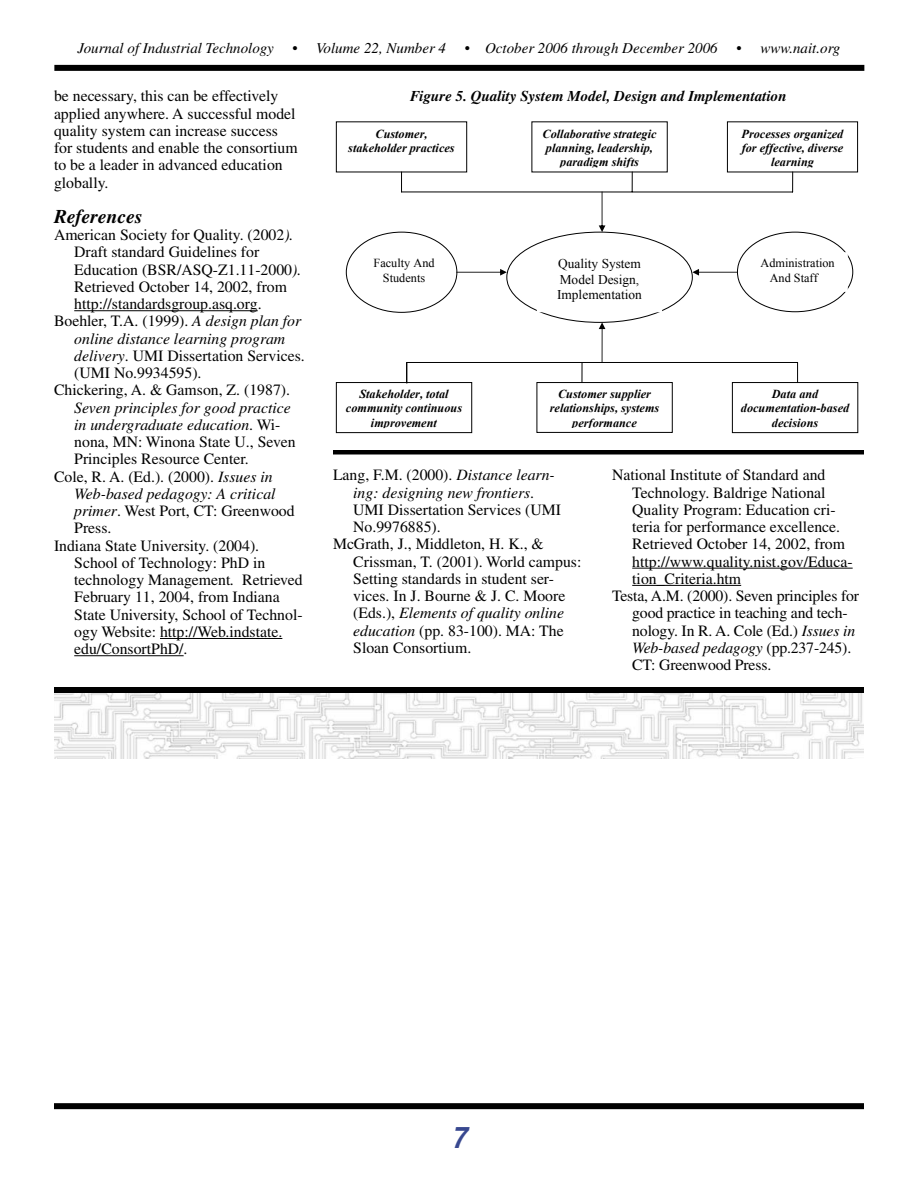
<style>
.page{position:relative;width:918px;height:1188px;background:#fff}
.page>*{position:absolute;margin:0;border:0;box-sizing:border-box;transform-origin:0 0}
.t1{font:italic 700 30px "Helvetica";color:#384890;scale:.9 1}
.HEADING{font:italic 700 19.5px "Times";color:#000}
.REFERENCES{font:15.75px/17.2px "Times";color:#000}
.BODYTEXT{font:15.75px/17.2px "Times";color:#000}
.t2{font:italic 15px "Times";color:#000}
.t3{font:italic 700 15px "Times";color:#000}
.t4{font:13.35px/15.5px "Times New Roman";color:#000}
.t5{font:italic 700 12.3px/14.1px "Times New Roman";color:#000;text-align:center}
.t6{font:12.3px "Times New Roman";color:#000}
.s1{font-style:italic}
</style>
<div class="page">
<div style="left:54px;top:65px;width:810px;height:6px;background:#000"></div>
<div style="left:54px;top:1103px;width:810px;height:6px;background:#000"></div>
<hr style="left:74px;top:310px;width:184px;height:1px;background:#000">
<hr style="left:160px;top:638px;width:122px;height:1px;background:#000">
<hr style="left:74px;top:655px;width:110px;height:1px;background:#000">
<div style="left:333px;top:450px;width:531px;height:5px;background:#000"></div>
<div style="left:727px;top:121px;width:131px;height:51px;border:1px solid #020202"></div>
<div style="left:336px;top:121px;width:131px;height:51px;border:1px solid #020202"></div>
<div style="left:336px;top:382px;width:136px;height:51px;border:1px solid #020202"></div>
<div style="left:536px;top:382px;width:137px;height:51px;border:1px solid #020202"></div>
<div style="left:732px;top:382px;width:126px;height:51px;border:1px solid #020202"></div>
<svg style="left:456px;top:269px;width:51px;height:7px"></svg>
<svg style="left:692px;top:269px;width:46px;height:7px"></svg>
<svg style="left:406px;top:322px;width:392px;height:62px"></svg>
<svg style="left:401px;top:171px;width:393px;height:61px"></svg>
<hr style="left:632px;top:568px;width:221px;height:1px;background:#000">
<hr style="left:632px;top:585px;width:109px;height:1px;background:#000">
<img style="left:54px;top:693px;width:809px;height:65px">
<div style="left:54px;top:687px;width:810px;height:6px;background:#000"></div>
<p class="t2" style="left:78px;top:39px;width:198px">Journal of Industrial Technology</p>
<p class="t2" style="left:293px;top:39px;width:155px">• Volume 22, Number 4</p>
<p class="t2" style="left:465px;top:39px;width:254px">• October 2006 through December 2006</p>
<p class="t2" style="left:736px;top:39px;width:106px">• www.nait.org</p>
<p class="BODYTEXT" style="left:54px;top:87px;width:245px">be necessary, this can be effectively applied anywhere. A successful model quality system can increase success for students and enable the consortium to be a leader in advanced education globally.</p>
<p class="HEADING" style="left:54px;top:205px;width:90px">References</p>
<p class="REFERENCES" style="left:74px;top:226px;width:229px;text-indent:-20px">American Society for Quality. (2002<span class="s1">).<br></span>Draft standard Guidelines for Education (BSR/ASQ-Z1.11-2000<span class="s1">).<br></span>Retrieved October 14, 2002, from http://standardsgroup.asq.org.</p>
<p class="REFERENCES" style="left:74px;top:312px;width:232px;text-indent:-20px">Boehler, T.A. (1999). <span class="s1">A design plan for online distance learning program delivery</span>. UMI Dissertation Services. (UMI No.9934595).</p>
<p class="REFERENCES" style="left:74px;top:381px;width:223px;text-indent:-20px">Chickering, A. &amp; Gamson, Z. (1987).<br><span class="s1">Seven principles for good practice in undergraduate education</span>. Wi&shy;nona, MN: Winona State U., Seven Principles Resource Center.</p>
<p class="REFERENCES" style="left:74px;top:468px;width:222px;text-indent:-20px">Cole, R. A. (Ed.). (2000). <span class="s1">Issues in<br>Web-based pedagogy: A critical primer</span>. West Port, CT: Greenwood<br>Press.</p>
<p class="REFERENCES" style="left:74px;top:537px;width:230px;text-indent:-20px">Indiana State University. (2004).<br>School of Technology: PhD in technology Management<span class="s1">.</span> Retrieved<br>February 11, 2004, from Indiana<br>State University, School of Technol&shy;ogy Website: http://Web.indstate. edu/ConsortPhD/.</p>
<p class="t3" style="left:410px;top:87px;width:378px">Figure 5. Quality System Model, Design and Implementation</p>
<p class="t5" style="left:348px;top:126px;width:108px">Customer, stakeholder practices</p>
<p class="t5" style="left:543px;top:126px;width:115px">Collaborative strategic planning, leadership, paradigm shifts</p>
<p class="t5" style="left:742px;top:126px;width:103px">Processes organized for effective, diverse learning</p>
<p class="t6" style="left:374px;top:255px;width:62px">Faculty And</p>
<p class="t6" style="left:761px;top:255px;width:76px">Administration</p>
<p class="t6" style="left:383px;top:269px;width:44px">Students</p>
<p class="t6" style="left:770px;top:269px;width:50px">And Staff</p>
<p class="t4" style="left:557px;top:256px;width:86px">Quality System<br>Model Design,<br>Implementation</p>
<p class="t5" style="left:346px;top:387px;width:118px">Stakeholder, total community continuous improvement</p>
<p class="t5" style="left:550px;top:387px;width:111px">Customer supplier relationships, systems performance</p>
<p class="t5" style="left:741px;top:387px;width:110px">Data and documentation-based decisions</p>
<p class="REFERENCES" style="left:353px;top:466px;width:209px;text-indent:-20px">Lang, F.M. (2000). <span class="s1">Distance learn&shy;ing: designing new frontiers</span>.<br>UMI Dissertation Services (UMI<br>No.9976885).</p>
<p class="REFERENCES" style="left:353px;top:535px;width:230px;text-indent:-20px">McGrath, J., Middleton, H. K., &amp;<br>Crissman, T. (2001). World campus:<br>Setting standards in student ser&shy;vices. In J. Bourne &amp; J. C. Moore (Eds.), <span class="s1">Elements of quality online education</span> (pp. 83-100). MA: The<br>Sloan Consortium.</p>
<p class="REFERENCES" style="left:632px;top:466px;width:222px;text-indent:-20px">National Institute of Standard and<br>Technology. Baldrige National<br>Quality Program: Education cri&shy;teria for performance excellence.<br>Retrieved October 14, 2002, from http://www.quality.nist.gov/Educa&shy;tion_Criteria.htm</p>
<p class="REFERENCES" style="left:632px;top:587px;width:228px;text-indent:-20px">Testa, A.M. (2000). Seven principles for good practice in teaching and tech&shy;nology. In R. A. Cole (Ed.) <span class="s1">Issues in Web-based pedagogy</span> (pp.237-245).<br>CT: Greenwood Press.</p>
<h1 class="t1" style="left:451px;top:1119px;width:18px">7</h1>
</div>
